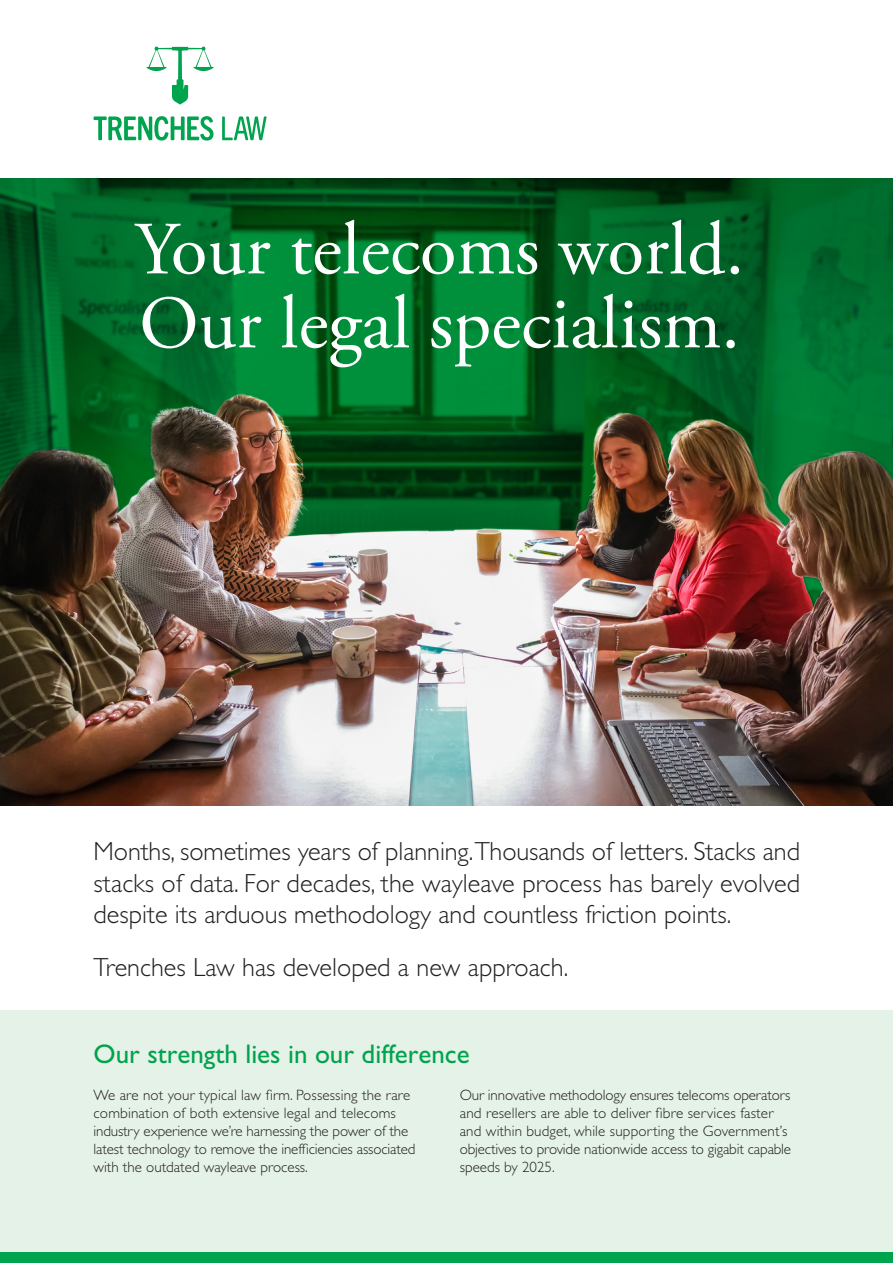
<style>
.page{position:relative;width:893px;height:1263px;background:#fff}
.page>*{position:absolute;margin:0;border:0;box-sizing:border-box;transform-origin:0 0}
.Headline{font:74.85px/73.9px "Adobe Garamond Pro";color:#fff}
.Subtitle{font:27px "Gill Sans";color:#00a34e}
.Intro{font:300 26.25px/31.5px "Gill Sans";color:#231f20;text-align:justify}
.Body{font:300 15px/18px "Gill Sans";letter-spacing:-.005em;color:#231f20}
</style>
<div class="page">
<div style="left:0;top:1010px;width:893px;height:253px;background:#e5f2e7"></div>
<img style="left:0;top:179px;width:893px;height:626px">
<svg style="left:94px;top:116px;width:119px;height:25px"></svg>
<svg style="left:222px;top:116px;width:45px;height:24px"></svg>
<svg style="left:146px;top:47px;width:68px;height:58px"></svg>
<div style="left:0;top:1253px;width:893px;height:10px;background:#00a34e"></div>
<p class="Headline" style="left:135px;top:215px;width:611px">Your telecoms world.<br>Our legal specialism.</p>
<p class="Intro" style="left:94px;top:835px;width:708px">Months, sometimes years of planning.Thousands of letters. Stacks and stacks of data. For decades, the wayleave process has barely evolved despite its arduous methodology and countless friction points.</p>
<p class="Intro" style="left:94px;top:951px;width:476px">Trenches Law has developed a new approach.</p>
<p class="Subtitle" style="left:93px;top:1038px;width:378px">Our strength lies in our difference</p>
<p class="Body" style="left:460px;top:1086px;width:333px">Our innovative methodology ensures telecoms operators and resellers are able to deliver fibre services faster and within budget, while supporting the Government’s objectives to provide nationwide access to gigabit capable speeds by 2025.</p>
<p class="Body" style="left:93px;top:1086px;width:323px">We are not your typical law firm. Possessing the rare combination of both extensive legal and telecoms industry experience we’re harnessing the power of the latest technology to remove the inefficiencies associated with the outdated wayleave process.</p>
</div>
